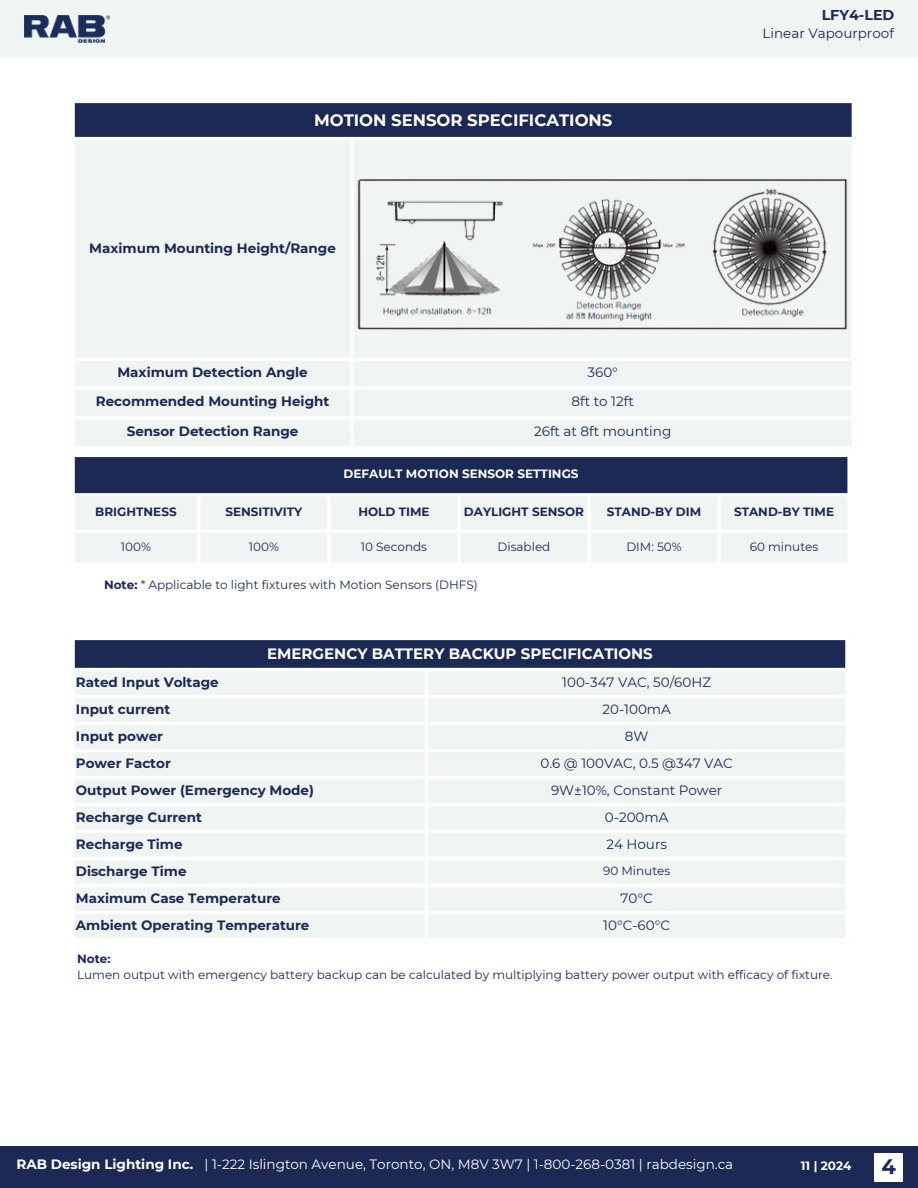
<style>
.page{position:relative;width:918px;height:1188px;background:#fff}
.page>*{position:absolute;margin:0;border:0;box-sizing:border-box;transform-origin:0 0}
.t1{font:700 21px "Montserrat";color:#1c2954}
.t2{font:700 16.5px "Montserrat";color:#fff}
.t3{font:700 15px "Montserrat";color:#fff}
.t4{font:700 14.25px "Montserrat";color:#1c2954}
.t5{font:700 13.5px "Montserrat";color:#1c2954}
.t6{font:13.5px "Montserrat";color:#1c2954}
.t7{font:13.5px "Montserrat";color:#fff}
.t8{font:700 13.5px "Montserrat";color:#fff}
.t9{font:12px "Montserrat";color:#1c2954}
.t10{font:700 12px "Montserrat";color:#1c2954}
.t11{font:700 12px "Montserrat";color:#fff}
.s1{font-weight:700}
</style>
<div class="page">
<div style="left:0;top:0;width:918px;height:57px;background:#f0f4f3"></div>
<div style="left:0;top:1146px;width:918px;height:42px;background:#1c2954"></div>
<div style="left:875px;top:1153px;width:28px;height:28px;background:#fff"></div>
<img style="left:24px;top:16px;width:86px;height:27px">
<div style="left:73px;top:638px;width:774px;height:32px;background:#1c2954"></div>
<div style="left:75px;top:671px;width:770px;height:267px;background:#f0f4f3"></div>
<hr style="left:71px;top:640px;width:4px;height:298px;background:#fff">
<hr style="left:425px;top:671px;width:3px;height:267px;background:#fff">
<hr style="left:845px;top:640px;width:4px;height:298px;background:#fff">
<hr style="left:71px;top:637px;width:778px;height:3px;background:#fff">
<hr style="left:71px;top:668px;width:778px;height:3px;background:#fff">
<hr style="left:71px;top:695px;width:778px;height:3px;background:#fff">
<hr style="left:71px;top:722px;width:778px;height:3px;background:#fff">
<hr style="left:71px;top:749px;width:778px;height:3px;background:#fff">
<hr style="left:71px;top:776px;width:778px;height:3px;background:#fff">
<hr style="left:71px;top:803px;width:778px;height:3px;background:#fff">
<hr style="left:71px;top:830px;width:778px;height:3px;background:#fff">
<hr style="left:71px;top:857px;width:778px;height:3px;background:#fff">
<hr style="left:71px;top:884px;width:778px;height:3px;background:#fff">
<hr style="left:71px;top:911px;width:778px;height:3px;background:#fff">
<div style="left:73px;top:101px;width:781px;height:38px;background:#1c2954"></div>
<div style="left:75px;top:140px;width:777px;height:306px;background:#f0f4f3"></div>
<hr style="left:71px;top:103px;width:4px;height:343px;background:#fff">
<hr style="left:350px;top:140px;width:4px;height:306px;background:#fff">
<hr style="left:852px;top:103px;width:3px;height:343px;background:#fff">
<hr style="left:71px;top:100px;width:784px;height:3px;background:#fff">
<hr style="left:71px;top:137px;width:784px;height:3px;background:#fff">
<hr style="left:71px;top:358px;width:784px;height:3px;background:#fff">
<hr style="left:71px;top:386px;width:784px;height:4px;background:#fff">
<hr style="left:71px;top:416px;width:784px;height:3px;background:#fff">
<img style="left:355px;top:176px;width:493px;height:159px">
<div style="left:73px;top:455px;width:776px;height:40px;background:#1c2954"></div>
<div style="left:75px;top:497px;width:772px;height:65px;background:#f0f4f3"></div>
<hr style="left:71px;top:457px;width:4px;height:106px;background:#fff">
<hr style="left:197px;top:496px;width:4px;height:67px;background:#fff">
<hr style="left:327px;top:496px;width:4px;height:67px;background:#fff">
<hr style="left:457px;top:496px;width:4px;height:67px;background:#fff">
<hr style="left:587px;top:496px;width:4px;height:67px;background:#fff">
<hr style="left:717px;top:496px;width:4px;height:67px;background:#fff">
<hr style="left:847px;top:457px;width:4px;height:106px;background:#fff">
<hr style="left:71px;top:454px;width:780px;height:3px;background:#fff">
<hr style="left:71px;top:493px;width:780px;height:3px;background:#fff">
<hr style="left:71px;top:530px;width:780px;height:3px;background:#fff">
<p class="t4" style="left:822px;top:6px;width:74px">LFY4-LED</p>
<p class="t2" style="left:314px;top:110px;width:300px">MOTION SENSOR SPECIFICATIONS</p>
<p class="t5" style="left:89px;top:240px;width:248px">Maximum Mounting Height/Range</p>
<p class="t5" style="left:117px;top:364px;width:192px">Maximum Detection Angle</p>
<p class="t6" style="left:588px;top:364px;width:32px">360°</p>
<p class="t5" style="left:96px;top:393px;width:235px">Recommended Mounting Height</p>
<p class="t6" style="left:572px;top:393px;width:64px">8ft to 12ft</p>
<p class="t5" style="left:127px;top:423px;width:173px">Sensor Detection Range</p>
<p class="t6" style="left:534px;top:423px;width:139px">26ft at 8ft mounting</p>
<p class="t11" style="left:344px;top:467px;width:236px">DEFAULT MOTION SENSOR SETTINGS</p>
<p class="t6" style="left:763px;top:25px;width:133px">Linear Vapourproof</p>
<p class="t10" style="left:95px;top:504px;width:83px">BRIGHTNESS</p>
<p class="t10" style="left:226px;top:504px;width:78px">SENSITIVITY</p>
<p class="t10" style="left:358px;top:504px;width:73px">HOLD TIME</p>
<p class="t10" style="left:464px;top:504px;width:122px">DAYLIGHT SENSOR</p>
<p class="t10" style="left:607px;top:504px;width:96px">STAND-BY DIM</p>
<p class="t10" style="left:734px;top:504px;width:102px">STAND-BY TIME</p>
<p class="t9" style="left:121px;top:539px;width:32px">100%</p>
<p class="t9" style="left:249px;top:539px;width:32px">100%</p>
<p class="t9" style="left:361px;top:539px;width:68px">10 Seconds</p>
<p class="t9" style="left:498px;top:539px;width:54px">Disabled</p>
<p class="t9" style="left:626px;top:539px;width:57px">DIM: 50%</p>
<p class="t9" style="left:750px;top:539px;width:70px">60 minutes</p>
<h2 class="t9" style="left:104px;top:577px;width:375px"><span class="s1">Note:</span> * Applicable to light fixtures with Motion Sensors (DHFS)</h2>
<h1 class="t3" style="left:267px;top:645px;width:387px">EMERGENCY BATTERY BACKUP SPECIFICATIONS</h1>
<h3 class="t5" style="left:76px;top:674px;width:144px">Rated Input Voltage</h3>
<p class="t6" style="left:562px;top:674px;width:150px">100-347 VAC, 50/60HZ</p>
<p class="t5" style="left:76px;top:701px;width:96px">Input current</p>
<p class="t6" style="left:602px;top:701px;width:70px">20-100mA</p>
<p class="t5" style="left:76px;top:728px;width:89px">Input power</p>
<p class="t6" style="left:625px;top:728px;width:25px">8W</p>
<p class="t5" style="left:76px;top:755px;width:96px">Power Factor</p>
<p class="t6" style="left:540px;top:755px;width:194px">0.6 @ 100VAC, 0.5 @347 VAC</p>
<p class="t5" style="left:76px;top:782px;width:240px">Output Power (Emergency Mode)</p>
<p class="t6" style="left:551px;top:782px;width:173px">9W±10%, Constant Power</p>
<p class="t5" style="left:76px;top:809px;width:128px">Recharge Current</p>
<p class="t6" style="left:605px;top:809px;width:65px">0-200mA</p>
<p class="t5" style="left:76px;top:836px;width:108px">Recharge Time</p>
<p class="t6" style="left:606px;top:836px;width:62px">24 Hours</p>
<p class="t5" style="left:76px;top:863px;width:112px">Discharge Time</p>
<p class="t9" style="left:603px;top:864px;width:69px">90 Minutes</p>
<p class="t5" style="left:76px;top:890px;width:206px">Maximum Case Temperature</p>
<p class="t6" style="left:621px;top:890px;width:34px">70°C</p>
<p class="t5" style="left:76px;top:917px;width:235px">Ambient Operating Temperature</p>
<p class="t6" style="left:603px;top:917px;width:68px">10°C-60°C</p>
<h3 class="t10" style="left:77px;top:952px;width:35px">Note:</h3>
<h4 class="t9" style="left:77px;top:968px;width:757px">Lumen output with emergency battery backup can be calculated by multiplying battery power output with efficacy of fixture.</h4>
<p class="t8" style="left:17px;top:1156px;width:178px">RAB Design Lighting Inc.</p>
<p class="t7" style="left:205px;top:1156px;width:530px">| 1-222 Islington Avenue, Toronto, ON, M8V 3W7 | 1-800-268-0381 | rabdesign.ca</p>
<p class="t11" style="left:801px;top:1159px;width:52px">11 | 2024</p>
<p class="t1" style="left:882px;top:1154px;width:16px">4</p>
</div>
